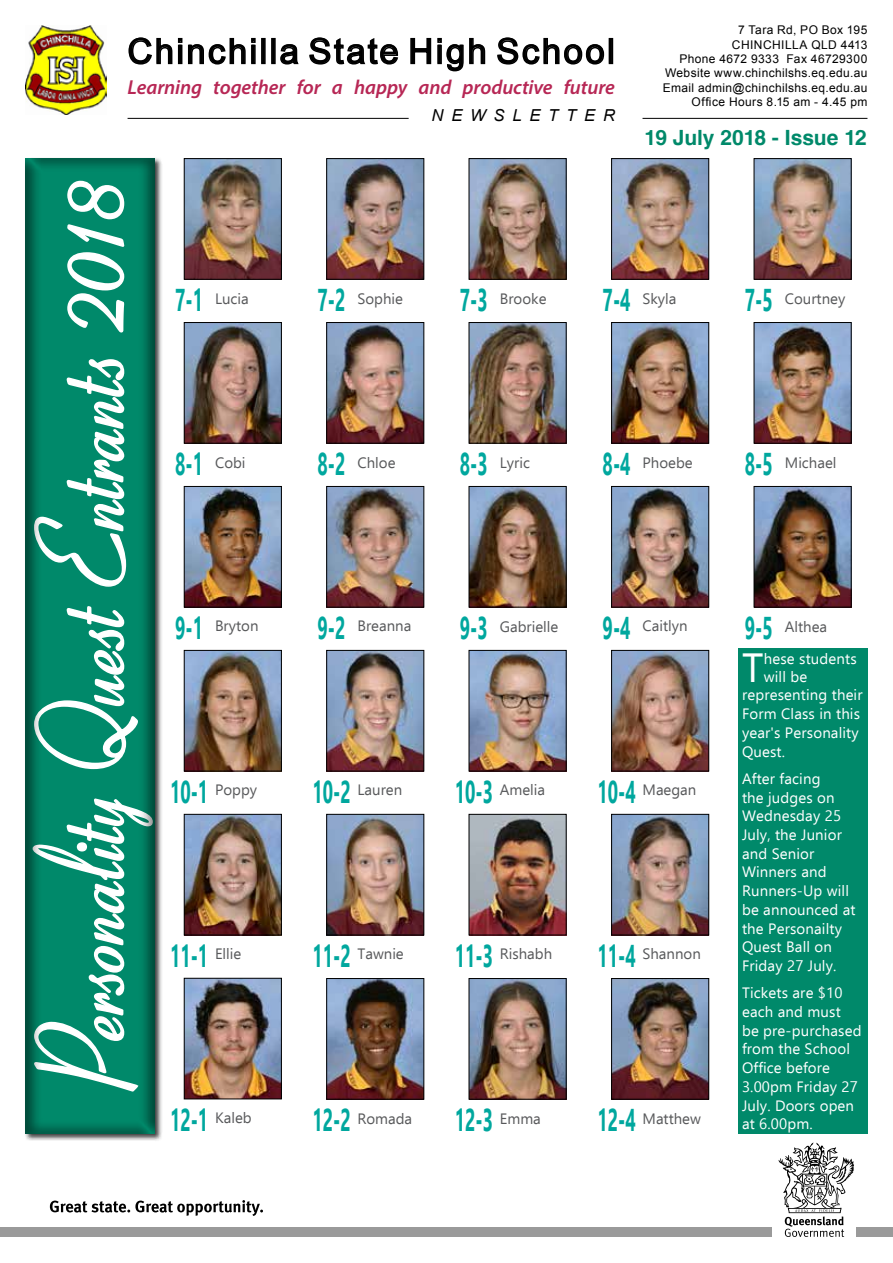
<style>
.page{position:relative;width:893px;height:1263px;background:#fff}
.page>*{position:absolute;margin:0;border:0;box-sizing:border-box;transform-origin:0 0}
.t1{font:118.2px "Coronet";color:#fff;scale:.88 1}
.t2{font:40.65px "Ebrima";color:#fff}
.t3{font:34.5px "Arial";letter-spacing:.07em;color:#000}
.t4{font:700 31.5px "Ebrima";color:#00a79e;scale:.57 1}
.t5{font:700 21px "Switzerland";letter-spacing:-.005em;color:#00896a}
.t6{font:italic 600 20.25px "Myriad Pro";letter-spacing:-.005em;color:#b72755}
.t7{font:italic 16.5px "Arial";letter-spacing:.475em;color:#000}
.t8{font:15px/18.8px "Ebrima";letter-spacing:.01em;color:#fff}
.t9{font:15px "Ebrima";color:#58595b}
.t10{font:12px/14.4px "Arial";letter-spacing:.03em;color:#000;text-align:right}
.s1{font-weight:700;font-size:31.5px;color:#00a79e}
</style>
<div class="page">
<img style="left:26px;top:26px;width:80px;height:88px">
<svg style="left:128px;top:37px;width:128px;height:28px"></svg>
<div style="left:251px;top:45px;width:5px;height:19px;border:2px solid #000"></div>
<div style="left:261px;top:38px;width:5px;height:26px;border:2px solid #000"></div>
<div style="left:271px;top:38px;width:5px;height:26px;border:2px solid #000"></div>
<svg style="left:280px;top:44px;width:19px;height:21px"></svg>
<svg style="left:309px;top:37px;width:90px;height:28px"></svg>
<svg style="left:410px;top:37px;width:76px;height:35px"></svg>
<svg style="left:497px;top:37px;width:108px;height:28px"></svg>
<div style="left:609px;top:38px;width:4px;height:26px;border:2px solid #000"></div>
<hr style="left:128px;top:118px;width:281px;height:1px;background:#000">
<hr style="left:642px;top:118px;width:225px;height:1px;background:#000">
<div style="left:0;top:1228px;width:772px;height:9px;background:#9a9a9a"></div>
<div style="left:857px;top:1228px;width:36px;height:9px;background:#9a9a9a"></div>
<svg style="left:50px;top:1200px;width:213px;height:16px"></svg>
<svg style="left:779px;top:1142px;width:75px;height:95px"></svg>
<div style="left:8px;top:144px;width:165px;height:1004px;background:#000;opacity:.5"></div>
<img style="left:186px;top:980px;width:94px;height:117px">
<div style="left:184px;top:978px;width:98px;height:121px;border:1px solid #000"></div>
<img style="left:186px;top:816px;width:94px;height:117px">
<div style="left:184px;top:814px;width:98px;height:121px;border:1px solid #000"></div>
<img style="left:186px;top:652px;width:94px;height:117px">
<div style="left:184px;top:650px;width:98px;height:121px;border:1px solid #000"></div>
<img style="left:186px;top:488px;width:94px;height:117px">
<div style="left:184px;top:486px;width:98px;height:121px;border:1px solid #000"></div>
<img style="left:186px;top:324px;width:94px;height:117px">
<div style="left:184px;top:322px;width:98px;height:121px;border:1px solid #000"></div>
<img style="left:186px;top:160px;width:94px;height:117px">
<div style="left:184px;top:158px;width:98px;height:121px;border:1px solid #000"></div>
<img style="left:328px;top:160px;width:94px;height:117px">
<div style="left:326px;top:158px;width:98px;height:121px;border:1px solid #000"></div>
<img style="left:328px;top:324px;width:94px;height:117px">
<div style="left:326px;top:322px;width:98px;height:121px;border:1px solid #000"></div>
<img style="left:328px;top:488px;width:94px;height:117px">
<div style="left:326px;top:486px;width:98px;height:121px;border:1px solid #000"></div>
<img style="left:328px;top:652px;width:94px;height:117px">
<div style="left:326px;top:650px;width:98px;height:121px;border:1px solid #000"></div>
<img style="left:328px;top:816px;width:94px;height:117px">
<div style="left:326px;top:814px;width:98px;height:121px;border:1px solid #000"></div>
<img style="left:328px;top:980px;width:94px;height:117px">
<div style="left:326px;top:978px;width:98px;height:121px;border:1px solid #000"></div>
<img style="left:471px;top:160px;width:93px;height:117px">
<div style="left:469px;top:158px;width:97px;height:121px;border:1px solid #000"></div>
<img style="left:471px;top:324px;width:93px;height:117px">
<div style="left:469px;top:322px;width:97px;height:121px;border:1px solid #000"></div>
<img style="left:471px;top:488px;width:93px;height:117px">
<div style="left:469px;top:486px;width:97px;height:121px;border:1px solid #000"></div>
<img style="left:471px;top:652px;width:93px;height:117px">
<div style="left:469px;top:650px;width:97px;height:121px;border:1px solid #000"></div>
<img style="left:471px;top:816px;width:93px;height:117px">
<img style="left:471px;top:980px;width:93px;height:117px">
<div style="left:469px;top:978px;width:97px;height:121px;border:1px solid #000"></div>
<img style="left:613px;top:160px;width:94px;height:117px">
<div style="left:611px;top:158px;width:98px;height:121px;border:1px solid #000"></div>
<img style="left:613px;top:324px;width:94px;height:117px">
<div style="left:611px;top:322px;width:98px;height:121px;border:1px solid #000"></div>
<img style="left:613px;top:488px;width:94px;height:117px">
<div style="left:611px;top:486px;width:98px;height:121px;border:1px solid #000"></div>
<img style="left:613px;top:652px;width:94px;height:117px">
<div style="left:611px;top:650px;width:98px;height:121px;border:1px solid #000"></div>
<img style="left:613px;top:816px;width:94px;height:117px">
<div style="left:611px;top:814px;width:98px;height:121px;border:1px solid #000"></div>
<img style="left:613px;top:980px;width:94px;height:117px">
<div style="left:611px;top:978px;width:98px;height:121px;border:1px solid #000"></div>
<img style="left:756px;top:160px;width:93px;height:117px">
<img style="left:756px;top:324px;width:93px;height:117px">
<div style="left:754px;top:322px;width:97px;height:121px;border:1px solid #000"></div>
<img style="left:756px;top:488px;width:93px;height:117px">
<div style="left:754px;top:486px;width:97px;height:121px;border:1px solid #000"></div>
<div style="left:738px;top:648px;width:129px;height:486px;background:#00896a"></div>
<h3 class="t3" style="left:128px;top:28px;width:489px">Chinchilla State High School</h3>
<h3 class="t6" style="left:128px;top:75px;width:489px">Learning together for a happy and productive future</h3>
<p class="t7" style="left:432px;top:104px;width:185px">NEWSLETTER</p>
<p class="t10" style="left:663px;top:23px;width:206px">7 Tara Rd, PO Box 195<br>CHINCHILLA QLD 4413<br>Phone 4672 9333 Fax 46729300<br>Website www.chinchilshs.eq.edu.au<br>Email admin@chinchilshs.eq.edu.au<br>Office Hours 8.15 am - 4.45 pm</p>
<h3 class="t5" style="left:644px;top:124px;width:224px">19 July 2018 - Issue 12</h3>
<h1 class="t1" style="left:11px;top:1099px;width:1044px;rotate:-90deg">Personality Quest Entrants 2018</h1>
<p class="t9" style="left:175px;top:288px;width:75px"><span class="s1">7-1</span> Lucia</p>
<p class="t9" style="left:175px;top:452px;width:72px"><span class="s1">8-1</span> Cobi</p>
<p class="t9" style="left:175px;top:615px;width:85px"><span class="s1">9-1</span> Bryton</p>
<p class="t9" style="left:170px;top:779px;width:89px"><span class="s1">10-1</span> Poppy</p>
<p class="t9" style="left:170px;top:943px;width:73px"><span class="s1">11-1</span> Ellie</p>
<p class="t9" style="left:170px;top:1107px;width:83px"><span class="s1">12-1</span> Kaleb</p>
<h3 class="t4" style="left:318px;top:277px;width:51px">7-2</h3>
<p class="t9" style="left:357px;top:288px;width:47px">Sophie</p>
<h3 class="t4" style="left:318px;top:441px;width:51px">8-2</h3>
<p class="t9" style="left:357px;top:452px;width:40px">Chloe</p>
<h3 class="t4" style="left:460px;top:277px;width:51px">7-3</h3>
<p class="t9" style="left:500px;top:288px;width:48px">Brooke</p>
<h3 class="t4" style="left:460px;top:441px;width:51px">8-3</h3>
<p class="t9" style="left:500px;top:452px;width:32px">Lyric</p>
<h3 class="t4" style="left:603px;top:277px;width:51px">7-4</h3>
<p class="t9" style="left:642px;top:288px;width:35px">Skyla</p>
<h3 class="t4" style="left:745px;top:277px;width:51px">7-5</h3>
<p class="t9" style="left:785px;top:288px;width:62px">Courtney</p>
<h3 class="t4" style="left:603px;top:440px;width:51px">8-4</h3>
<p class="t9" style="left:642px;top:452px;width:52px">Phoebe</p>
<h3 class="t4" style="left:745px;top:441px;width:51px">8-5</h3>
<p class="t9" style="left:785px;top:452px;width:53px">Michael</p>
<h3 class="t4" style="left:318px;top:604px;width:51px">9-2</h3>
<p class="t9" style="left:357px;top:615px;width:55px">Breanna</p>
<h3 class="t4" style="left:460px;top:605px;width:51px">9-3</h3>
<p class="t9" style="left:500px;top:615px;width:60px">Gabrielle</p>
<h3 class="t4" style="left:603px;top:604px;width:51px">9-4</h3>
<p class="t9" style="left:642px;top:615px;width:47px">Caitlyn</p>
<h3 class="t4" style="left:745px;top:605px;width:51px">9-5</h3>
<p class="t9" style="left:785px;top:615px;width:44px">Althea</p>
<h3 class="t4" style="left:312px;top:768px;width:69px">10-2</h3>
<p class="t9" style="left:357px;top:779px;width:46px">Lauren</p>
<h3 class="t4" style="left:455px;top:768px;width:69px">10-3</h3>
<p class="t9" style="left:500px;top:779px;width:47px">Amelia</p>
<h3 class="t4" style="left:312px;top:932px;width:69px">11-2</h3>
<p class="t9" style="left:357px;top:943px;width:48px">Tawnie</p>
<h3 class="t4" style="left:455px;top:932px;width:69px">11-3</h3>
<p class="t9" style="left:500px;top:943px;width:54px">Rishabh</p>
<h3 class="t4" style="left:312px;top:1096px;width:69px">12-2</h3>
<p class="t9" style="left:357px;top:1107px;width:56px">Romada</p>
<h3 class="t4" style="left:455px;top:1097px;width:69px">12-3</h3>
<p class="t9" style="left:500px;top:1107px;width:43px">Emma</p>
<h3 class="t4" style="left:597px;top:768px;width:69px">10-4</h3>
<p class="t9" style="left:642px;top:779px;width:55px">Maegan</p>
<h3 class="t4" style="left:597px;top:932px;width:69px">11-4</h3>
<p class="t9" style="left:642px;top:943px;width:60px">Shannon</p>
<h3 class="t4" style="left:597px;top:1096px;width:69px">12-4</h3>
<p class="t9" style="left:642px;top:1107px;width:60px">Matthew</p>
<h2 class="t2" style="left:742px;top:638px;width:23px">T</h2>
<p class="t8" style="left:764px;top:649px;width:95px">hese students</p>
<p class="t8" style="left:764px;top:667px;width:45px">will be</p>
<p class="t8" style="left:742px;top:685px;width:122px">representing their</p>
<p class="t8" style="left:742px;top:704px;width:120px">Form Class in this</p>
<p class="t8" style="left:742px;top:723px;width:118px">year's Personality</p>
<p class="t8" style="left:742px;top:742px;width:45px">Quest.</p>
<p class="t8" style="left:742px;top:769px;width:115px">After facing<br>the judges on<br>Wednesday 25<br>July, the Junior and Senior<br>Winners and<br>Runners-Up will be announced at the Personailty<br>Quest Ball on<br>Friday 27 July.</p>
<p class="t8" style="left:742px;top:983px;width:121px">Tickets are $10 each and must<br>be pre-purchased from the School<br>Office before<br>3.00pm Friday 27<br>July. Doors open at 6.00pm.</p>
</div>
